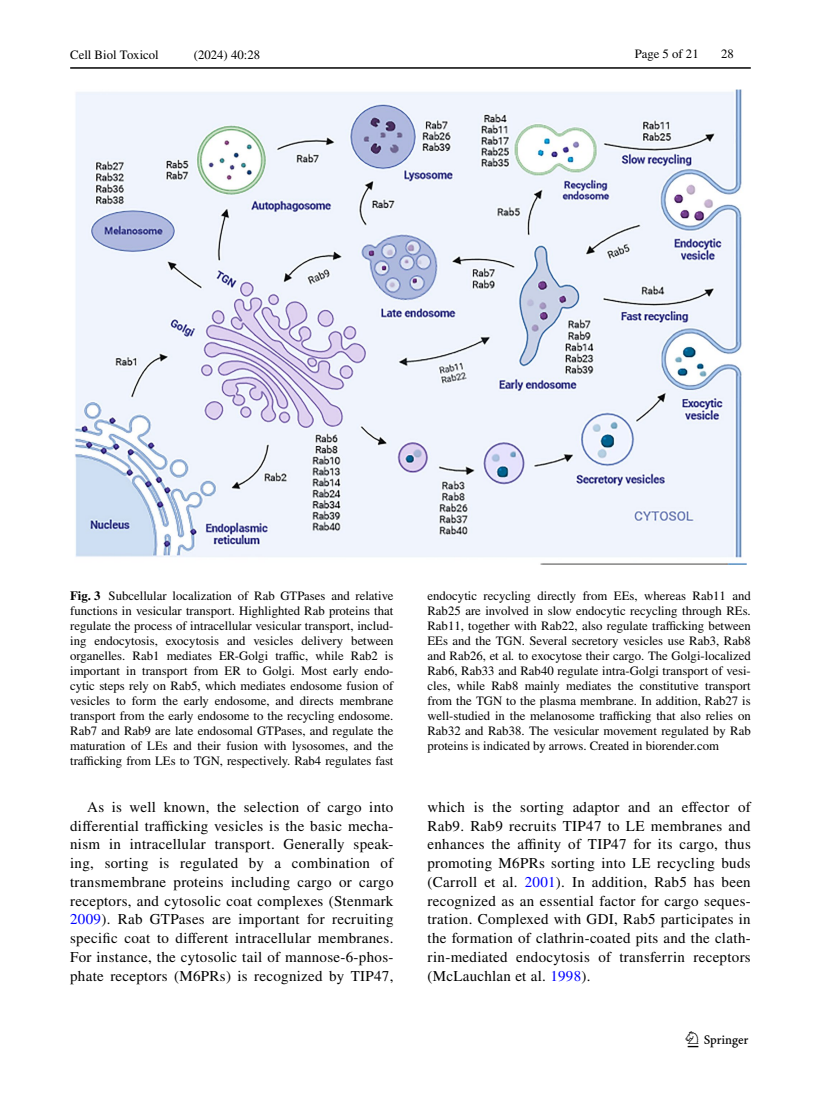
<style>
.page{position:relative;width:821px;height:1106px;background:#fff}
.page>*{position:absolute;margin:0;border:0;box-sizing:border-box;transform-origin:0 0}
.t1{font:22.5px "Springnew Regular 3";color:#000}
.t2{font:15px/18.8px "STIX";letter-spacing:.02em;color:#000;text-align:justify}
.t3{font:12.75px/15px "STIX";color:#000;text-align:justify}
.s1{font-weight:700}
.s2{font-style:italic}
.s3{color:#00f}
</style>
<div class="page">
<hr style="left:70px;top:67px;width:680px;height:2px;background:#000">
<img style="left:74px;top:89px;width:672px;height:475px">
<p class="t3" style="left:70px;top:48px;width:90px">Cell Biol Toxicol</p>
<p class="t3" style="left:194px;top:48px;width:68px">(2024) 40:28</p>
<p class="t3" style="left:635px;top:47px;width:65px">Page 5 of 21</p>
<p class="t3" style="left:721px;top:47px;width:14px">28</p>
<p class="t3" style="left:70px;top:588px;width:325px"><span class="s1">Fig. 3</span> Subcellular localization of Rab GTPases and relative functions in vesicular transport. Highlighted Rab proteins that regulate the process of intracellular vesicular transport, includ&shy;ing endocytosis, exocytosis and vesicles delivery between organelles. Rab1 mediates ER-Golgi traffic, while Rab2 is important in transport from ER to Golgi. Most early endo&shy;cytic steps rely on Rab5, which mediates endosome fusion of vesicles to form the early endosome, and directs membrane transport from the early endosome to the recycling endosome.<br>Rab7 and Rab9 are late endosomal GTPases, and regulate the maturation of LEs and their fusion with lysosomes, and the trafficking from LEs to TGN, respectively. Rab4 regulates fast</p>
<p class="t3" style="left:427px;top:588px;width:325px">endocytic recycling directly from EEs, whereas Rab11 and Rab25 are involved in slow endocytic recycling through REs.<br>Rab11, together with Rab22, also regulate trafficking between EEs and the TGN. Several secretory vesicles use Rab3, Rab8 and Rab26, et al<span class="s2">.</span> to exocytose their cargo. The Golgi-localized Rab6, Rab33 and Rab40 regulate intra-Golgi transport of vesi&shy;cles, while Rab8 mainly mediates the constitutive transport from the TGN to the plasma membrane. In addition, Rab27 is well-studied in the melanosome trafficking that also relies on Rab32 and Rab38. The vesicular movement regulated by Rab proteins is indicated by arrows. Created in biorender.com</p>
<p class="t2" style="left:70px;top:798px;width:325px;text-indent:17px">As is well known, the selection of cargo into differential trafficking vesicles is the basic mecha&shy;nism in intracellular transport. Generally speak&shy;ing, sorting is regulated by a combination of transmembrane proteins including cargo or cargo receptors, and cytosolic coat complexes (Stenmark <span class="s3">2009</span>). Rab GTPases are important for recruiting specific coat to different intracellular membranes.<br>For instance, the cytosolic tail of mannose-6-phos&shy;phate receptors (M6PRs) is recognized by TIP47,</p>
<p class="t2" style="left:427px;top:798px;width:325px">which is the sorting adaptor and an effector of Rab9. Rab9 recruits TIP47 to LE membranes and enhances the affinity of TIP47 for its cargo, thus promoting M6PRs sorting into LE recycling buds (Carroll et al. <span class="s3">2001</span>). In addition, Rab5 has been recognized as an essential factor for cargo seques&shy;tration. Complexed with GDI, Rab5 participates in the formation of clathrin-coated pits and the clath&shy;rin-mediated endocytosis of transferrin receptors (McLauchlan et al. <span class="s3">1998</span>).</p>
<h1 class="t1" style="left:687px;top:1031px;width:62px">1 3</h1>
</div>
